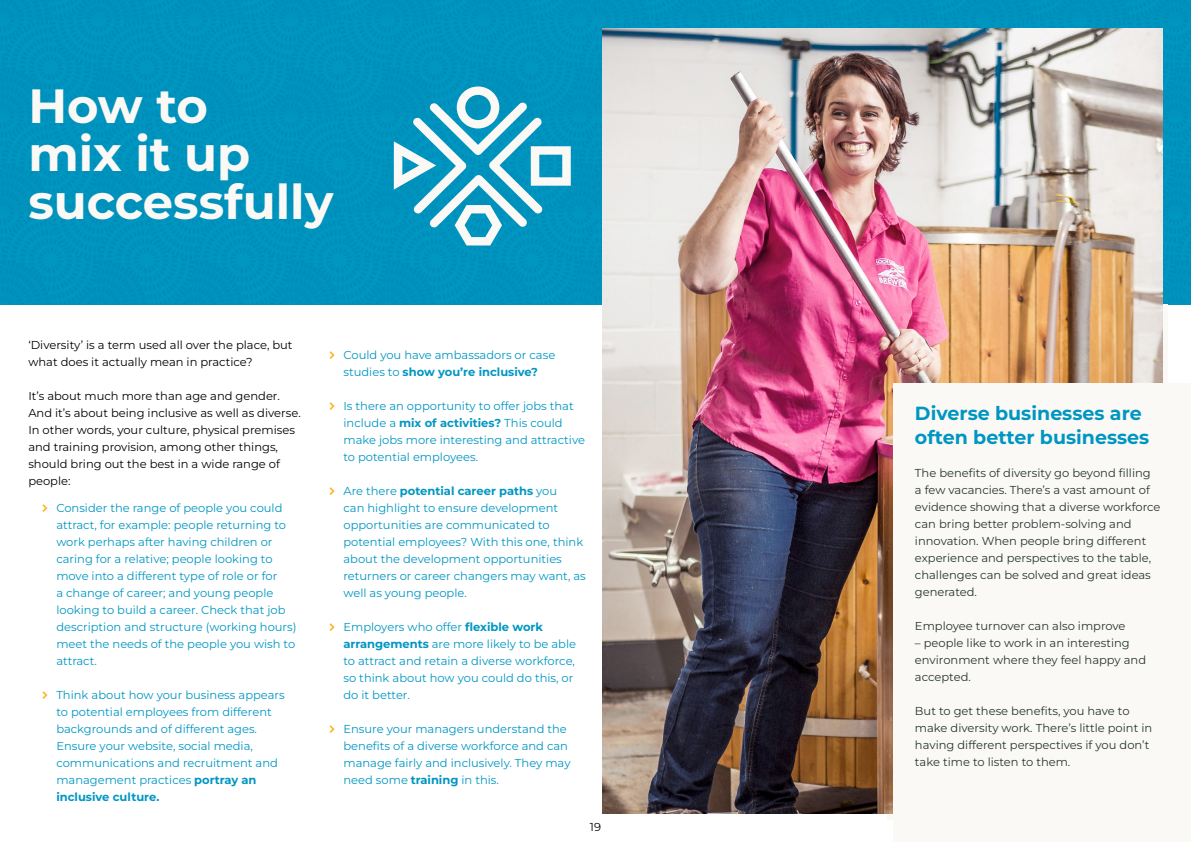
<style>
.page{position:relative;width:1191px;height:842px;background:#fff}
.page>*{position:absolute;margin:0;border:0;box-sizing:border-box;transform-origin:0 0}
.t1{font:700 48px/48px "Montserrat";color:#faf9f5}
.t2{font:700 19px/24px "Montserrat";color:#0096c2}
.t3{font:11.5px/17px "Montserrat";color:#0096c2}
.t4{font:11.5px/17px "Montserrat";color:#283534}
.t5{font:11.5px/17px "Montserrat";color:#000}
.s1{font-weight:700}
</style>
<div class="page">
<div style="left:0;top:0;width:1191px;height:305px;background:#0093be"></div>
<img style="left:602px;top:28px;width:560px;height:786px">
<svg style="left:42px;top:504px;width:6px;height:8px"></svg>
<svg style="left:42px;top:691px;width:6px;height:8px"></svg>
<svg style="left:329px;top:351px;width:6px;height:8px"></svg>
<svg style="left:329px;top:402px;width:6px;height:8px"></svg>
<svg style="left:329px;top:487px;width:6px;height:8px"></svg>
<svg style="left:329px;top:623px;width:6px;height:8px"></svg>
<svg style="left:329px;top:725px;width:6px;height:8px"></svg>
<div style="left:893px;top:383px;width:298px;height:459px;background:#faf9f5"></div>
<svg style="left:394px;top:86px;width:177px;height:159px"></svg>
<h1 class="t1" style="left:28px;top:81px;width:306px">How to<br>mix it up successfully</h1>
<p class="t5" style="left:28px;top:336px;width:266px">‘Diversity’ is a term used all over the place, but what does it actually mean in practice?</p>
<p class="t5" style="left:28px;top:387px;width:274px">It’s about much more than age and gender.<br>And it’s about being inclusive as well as diverse.<br>In other words, your culture, physical premises and training provision, among other things, should bring out the best in a wide range of people:</p>
<p class="t3" style="left:56px;top:499px;width:242px">Consider the range of people you could attract, for example: people returning to work perhaps after having children or caring for a relative; people looking to move into a different type of role or for<br>a change of career; and young people looking to build a career. Check that job description and structure (working hours) meet the needs of the people you wish to attract.</p>
<p class="t3" style="left:56px;top:686px;width:230px">Think about how your business appears to potential employees from different backgrounds and of different ages.<br>Ensure your website, social media, communications and recruitment and management practices <span class="s1">portray an inclusive culture.</span></p>
<p class="t3" style="left:343px;top:346px;width:213px">Could you have ambassadors or case studies to <span class="s1">show you’re inclusive?</span></p>
<p class="t3" style="left:343px;top:397px;width:243px">Is there an opportunity to offer jobs that include a <span class="s1">mix of activities?</span> This could make jobs more interesting and attractive to potential employees.</p>
<p class="t3" style="left:343px;top:482px;width:244px">Are there <span class="s1">potential career paths</span> you<br>can highlight to ensure development opportunities are communicated to potential employees? With this one, think about the development opportunities returners or career changers may want, as well as young people.</p>
<p class="t3" style="left:343px;top:618px;width:234px">Employers who offer <span class="s1">flexible work arrangements</span> are more likely to be able to attract and retain a diverse workforce, so think about how you could do this, or do it better.</p>
<p class="t3" style="left:343px;top:720px;width:228px">Ensure your managers understand the benefits of a diverse workforce and can manage fairly and inclusively. They may need some <span class="s1">training</span> in this.</p>
<p class="t5" style="left:590px;top:818px;width:13px">19</p>
<h2 class="t2" style="left:915px;top:401px;width:236px">Diverse businesses are often better businesses</h2>
<p class="t4" style="left:915px;top:464px;width:247px">The benefits of diversity go beyond filling<br>a few vacancies. There’s a vast amount of evidence showing that a diverse workforce can bring better problem-solving and innovation. When people bring different experience and perspectives to the table, challenges can be solved and great ideas generated.</p>
<p class="t4" style="left:915px;top:617px;width:212px">Employee turnover can also improve</p>
<p class="t4" style="left:915px;top:634px;width:233px">– people like to work in an interesting environment where they feel happy and accepted.</p>
<p class="t4" style="left:915px;top:702px;width:239px">But to get these benefits, you have to make diversity work. There’s little point in having different perspectives if you don’t take time to listen to them.</p>
</div>
